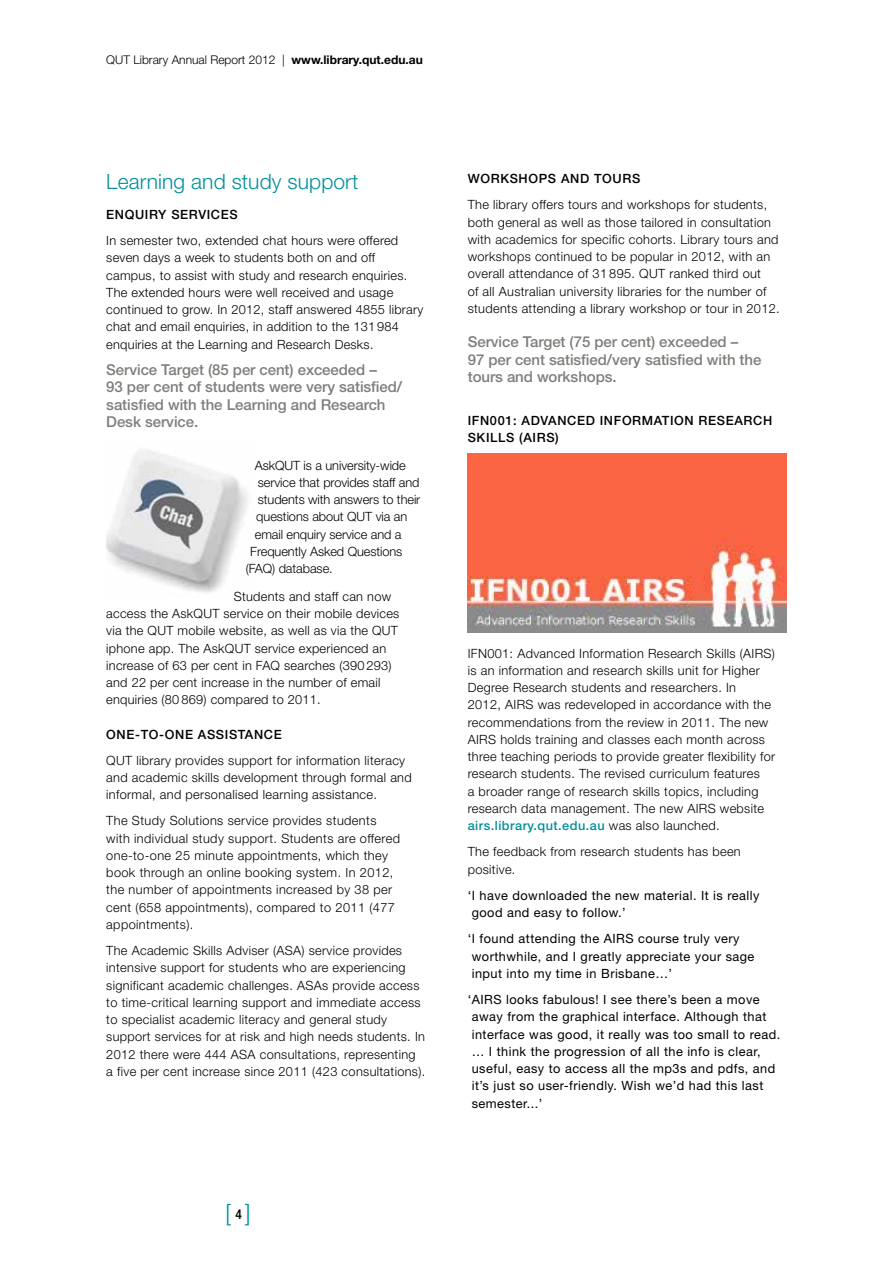
<style>
.page{position:relative;width:893px;height:1263px;background:#fff}
.page>*{position:absolute;margin:0;border:0;box-sizing:border-box;transform-origin:0 0}
.t1{font:300 condensed 24px "Helvetica Neue";color:#00909b}
.t2{font:300 21px "Helvetica Neue";letter-spacing:.005em;color:#00909b}
.t3{font:500 15px/17.2px "Helvetica Neue";letter-spacing:-.005em;color:#7c807a}
.t4{font:300 12.75px/17.2px "Helvetica Neue";letter-spacing:.025em;color:#000}
.t5{font:12.75px/17.2px "Helvetica Neue";letter-spacing:.035em;color:#000}
.t6{font:300 12.75px "Helvetica Neue";letter-spacing:-.005em;color:#000}
.t7{font:500 12.75px "Helvetica Neue";letter-spacing:.05em;color:#000}
.t8{font:300 12px "Helvetica Neue";color:#000}
.s1{font-weight:700}
.s2{font-weight:500;font-size:13.5px;color:#000}
.s3{font-weight:500;color:#00909b}
</style>
<div class="page">
<img style="left:106px;top:450px;width:142px;height:143px">
<img style="left:468px;top:453px;width:319px;height:179px">
<p class="t8" style="left:106px;top:52px;width:318px">QUT Library Annual Report 2012 | <span class="s1">www.library.qut.edu.au</span></p>
<h2 class="t2" style="left:106px;top:169px;width:253px">Learning and study support</h2>
<p class="t7" style="left:106px;top:207px;width:124px">Enquiry Services</p>
<p class="t4" style="left:106px;top:232px;width:318px">In semester two, extended chat hours were offered seven days a week to students both on and off campus, to assist with study and research enquiries.<br>The extended hours were well received and usage continued to grow. In 2012, staff answered 4855 library chat and email enquiries, in addition to the 131 984 enquiries at the Learning and Research Desks.</p>
<p class="t3" style="left:106px;top:361px;width:297px">Service Target (85 per cent) exceeded –<br>93 per cent of students were very satisfied/ satisfied with the Learning and Research Desk service.</p>
<p class="t6" style="left:255px;top:457px;width:153px">AskQUT is a university-wide</p>
<p class="t6" style="left:258px;top:474px;width:163px">service that provides staff and</p>
<p class="t6" style="left:258px;top:492px;width:164px">students with answers to their</p>
<p class="t6" style="left:256px;top:509px;width:152px">questions about QUT via an</p>
<p class="t6" style="left:255px;top:526px;width:148px">email enquiry service and a</p>
<p class="t6" style="left:250px;top:543px;width:154px">Frequently Asked Questions</p>
<p class="t6" style="left:246px;top:561px;width:88px">(FAQ) database.</p>
<p class="t4" style="left:106px;top:587px;width:295px;text-indent:128px">Students and staff can now access the AskQUT service on their mobile devices via the QUT mobile website, as well as via the QUT iphone app. The AskQUT service experienced an increase of 63 per cent in FAQ searches (390 293) and 22 per cent increase in the number of email enquiries (80 869) compared to 2011.</p>
<p class="t7" style="left:106px;top:727px;width:102px">One-To-One Ass</p>
<p class="t7" style="left:225px;top:727px;width:57px">istance</p>
<p class="t4" style="left:106px;top:751px;width:307px">QUT library provides support for information literacy and academic skills development through formal and informal, and personalised learning assistance.</p>
<p class="t4" style="left:106px;top:812px;width:295px">The Study Solutions service provides students with individual study support. Students are offered one-to-one 25 minute appointments, which they book through an online booking system. In 2012, the number of appointments increased by 38 per cent (658 appointments), compared to 2011 (477 appointments).</p>
<p class="t4" style="left:106px;top:942px;width:321px">The Academic Skills Adviser (ASA) service provides intensive support for students who are experiencing significant academic challenges. ASAs provide access to time-critical learning support and immediate access to specialist academic literacy and general study support services for at risk and high needs students. In 2012 there were 444 ASA consultations, representing a five per cent increase since 2011 (423 consultations).</p>
<h1 class="t1" style="left:225px;top:1198px;width:27px">[ <span class="s2">4</span> ]</h1>
<p class="t7" style="left:468px;top:171px;width:164px">Workshops and Tours</p>
<p class="t4" style="left:468px;top:196px;width:313px">The library offers tours and workshops for students, both general as well as those tailored in consultation with academics for specific cohorts. Library tours and workshops continued to be popular in 2012, with an overall attendance of 31 895. QUT ranked third out<br>of all Australian university libraries for the number of students attending a library workshop or tour in 2012.</p>
<p class="t3" style="left:468px;top:333px;width:295px">Service Target (75 per cent) exceeded –<br>97 per cent satisfied/very satisfied with the tours and workshops.</p>
<p class="t7" style="left:468px;top:412px;width:250px">IFN001: Advanced Information Rese</p>
<p class="t7" style="left:734px;top:412px;width:39px">arch</p>
<p class="t7" style="left:468px;top:430px;width:93px">Skills (AI RS)</p>
<p class="t4" style="left:468px;top:644px;width:309px">IFN001: Advanced Information Research Skills (AIRS) is an information and research skills unit for Higher Degree Research students and researchers. In<br>2012, AIRS was redeveloped in accordance with the recommendations from the review in 2011. The new AIRS holds training and classes each month across three teaching periods to provide greater flexibility for research students. The revised curriculum features<br>a broader range of research skills topics, including research data management. The new AIRS website <span class="s3">airs.library.qut.edu.au</span> was also launched.</p>
<p class="t4" style="left:468px;top:843px;width:275px">The feedback from research students has been positive.</p>
<p class="t5" style="left:472px;top:886px;width:289px;text-indent:-4px">‘I have downloaded the new material. It is really good and easy to follow.’</p>
<p class="t5" style="left:472px;top:930px;width:284px;text-indent:-4px">‘I found attending the AIRS course truly very worthwhile, and I greatly appreciate your sage input into my time in Brisbane…’</p>
<p class="t5" style="left:472px;top:991px;width:310px;text-indent:-4px">‘AIRS looks fabulous! I see there’s been a move away from the graphical interface. Although that interface was good, it really was too small to read. … I think the progression of all the info is clear, useful, easy to access all the mp3s and pdfs, and it’s just so user-friendly. Wish we’d had this last semester...’</p>
</div>
